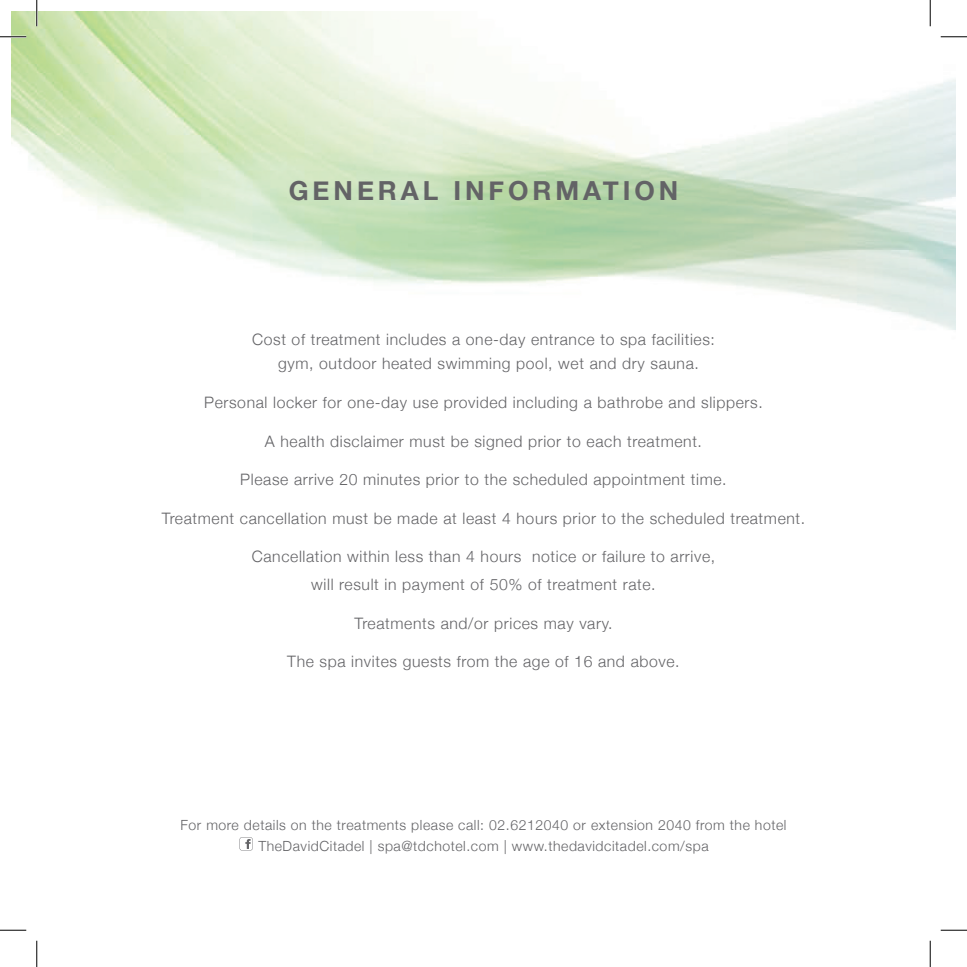
<style>
.page{position:relative;width:967px;height:967px;background:#fff}
.page>*{position:absolute;margin:0;border:0;box-sizing:border-box;transform-origin:0 0}
.t1{font:700 26.25px "Helvetica Neue";letter-spacing:.15em;color:#636366}
.t2{font:300 15.75px/24.5px "Helvetica Neue";letter-spacing:.04em;color:#636366}
.t3{font:300 14px/21px "Helvetica Neue";letter-spacing:.04em;color:#636366;text-align:center}
</style>
<div class="page">
<svg style="left:239px;top:837px;width:14px;height:13px"></svg>
<svg style="left:0;top:36px;width:26px;height:1px"></svg>
<svg style="left:940px;top:36px;width:26px;height:1px"></svg>
<svg style="left:0;top:929px;width:26px;height:1px"></svg>
<svg style="left:940px;top:929px;width:26px;height:1px"></svg>
<svg style="left:36px;top:0;width:1px;height:26px"></svg>
<svg style="left:36px;top:940px;width:1px;height:26px"></svg>
<svg style="left:929px;top:0;width:1px;height:26px"></svg>
<svg style="left:929px;top:940px;width:1px;height:26px"></svg>
<h1 class="t1" style="left:289px;top:170px;width:391px">GENERAL INFORMATION</h1>
<p class="t2" style="left:278px;top:326px;width:438px;text-indent:-26px">Cost of treatment includes a one-day entrance to spa facilities: gym, outdoor heated swimming pool, wet and dry sauna.</p>
<p class="t2" style="left:204px;top:389px;width:560px">Personal locker for one-day use provided including a bathrobe and slippers.</p>
<p class="t2" style="left:265px;top:427px;width:438px">A health disclaimer must be signed prior to each treatment.</p>
<p class="t2" style="left:240px;top:466px;width:488px">Please arrive 20 minutes prior to the scheduled appointment time.</p>
<p class="t2" style="left:162px;top:504px;width:645px">Treatment cancellation must be made at least 4 hours prior to the scheduled treatment.</p>
<p class="t2" style="left:252px;top:541px;width:465px;line-height:28px;text-align:center">Cancellation within less than 4 hours notice or failure to arrive, will result in payment of 50% of treatment rate.</p>
<p class="t2" style="left:354px;top:609px;width:260px">Treatments and/or prices may vary.</p>
<p class="t2" style="left:287px;top:648px;width:394px">The spa invites guests from the age of 16 and above.</p>
<p class="t3" style="left:180px;top:813px;width:607px">For more details on the treatments please call: 02.6212040 or extension 2040 from the hotel<br>TheDavidCitadel | spa@tdchotel.com | www.thedavidcitadel.com/spa</p>
</div>
